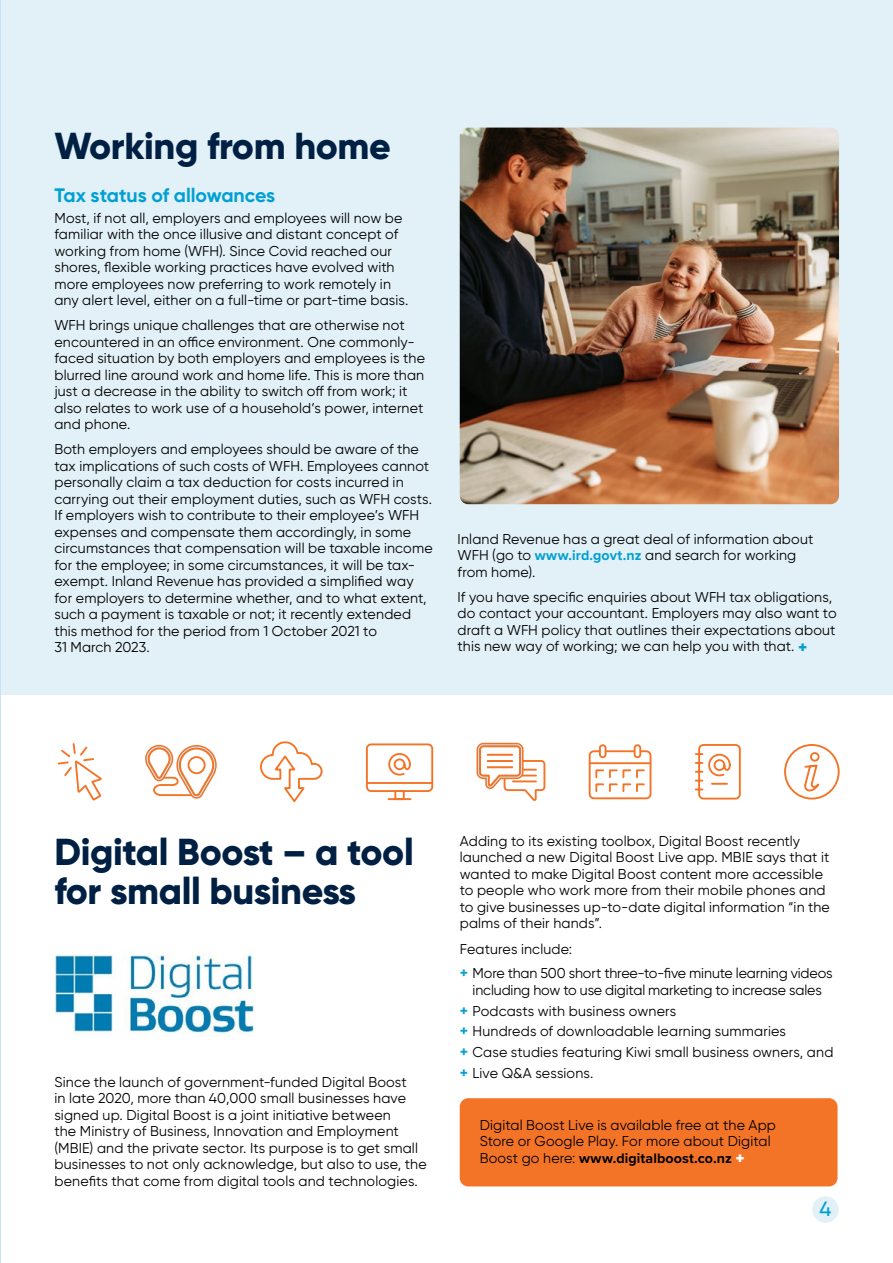
<style>
.page{position:relative;width:893px;height:1263px;background:#fff}
.page>*{position:absolute;margin:0;border:0;box-sizing:border-box;transform-origin:0 0}
.t1{font:800 37.5px/39px "Gilroy";letter-spacing:-.01em;color:#002043}
.t2{font:500 20.7px "Gilroy";color:#00a0d2}
.t3{font:700 19.5px "Gilroy";letter-spacing:-.005em;color:#00a0d2}
.t4{font:14.25px/16.5px "Gilroy";letter-spacing:.01em;color:#000}
.t5{font:700 14.25px "Proxima Nova";letter-spacing:.005em;color:#000}
.s1{font-family:"Proxima Nova";font-weight:700;color:#00a0d2}
.s2{font-weight:800;font-size:16.5px;color:#00a0d2}
.s3{font-weight:700;font-size:15px;color:#00a0d2}
.s4{font-family:"Gilroy";font-weight:400}
.s5{font-family:"Gilroy";font-weight:800;font-size:16.5px;color:#fff}
</style>
<div class="page">
<div style="left:0;top:0;width:893px;height:694px;background:#e2f0f7"></div>
<hr style="left:0;top:0;width:1px;height:1263px;background:#c8e4f2">
<img style="left:460px;top:128px;width:379px;height:376px">
<div style="left:460px;top:1098px;width:377px;height:88px;background:#f47427;border-radius:9px"></div>
<img style="left:54px;top:954px;width:200px;height:80px">
<div style="left:812px;top:1196px;width:27px;height:27px;background:#e2f0f7;border-radius:50%"></div>
<svg style="left:260px;top:741px;width:63px;height:62px"></svg>
<svg style="left:57px;top:743px;width:45px;height:58px"></svg>
<svg style="left:784px;top:744px;width:56px;height:56px"></svg>
<svg style="left:145px;top:744px;width:72px;height:55px"></svg>
<svg style="left:365px;top:743px;width:69px;height:58px"></svg>
<svg style="left:476px;top:742px;width:70px;height:59px"></svg>
<div style="left:589px;top:750px;width:62px;height:49px;border:2px solid #f47427;border-radius:4px"></div>
<div style="left:635px;top:745px;width:5px;height:12px;background:#fff;border-radius:3px"></div>
<div style="left:634px;top:744px;width:7px;height:14px;border:2px solid #f47427;border-radius:3px"></div>
<div style="left:600px;top:745px;width:6px;height:12px;background:#fff;border-radius:3px"></div>
<div style="left:599px;top:744px;width:7px;height:14px;border:2px solid #f47427;border-radius:3px"></div>
<hr style="left:590px;top:762px;width:60px;height:2px;background:#f47427">
<svg style="left:595px;top:769px;width:50px;height:23px"></svg>
<svg style="left:694px;top:744px;width:47px;height:56px"></svg>
<hr style="left:488px;top:754px;width:24px;height:2px;background:#f47427">
<hr style="left:488px;top:760px;width:24px;height:2px;background:#f47427">
<hr style="left:488px;top:766px;width:24px;height:2px;background:#f47427">
<h1 class="t1" style="left:54px;top:127px;width:338px">Working from home</h1>
<h3 class="t3" style="left:54px;top:183px;width:222px">Tax status of allowances</h3>
<p class="t4" style="left:54px;top:209px;width:355px">Most, if not all, employers and employees will now be familiar with the once illusive and distant concept of working from home (WFH). Since Covid reached our shores, flexible working practices have evolved with more employees now preferring to work remotely in any alert level, either on a full-time or part-time basis.</p>
<p class="t4" style="left:54px;top:317px;width:372px">WFH brings unique challenges that are otherwise not encountered in an office environment. One commonly&shy;faced situation by both employers and employees is the blurred line around work and home life. This is more than just a decrease in the ability to switch off from work; it also relates to work use of a household’s power, internet and phone.</p>
<p class="t4" style="left:54px;top:441px;width:380px">Both employers and employees should be aware of the tax implications of such costs of WFH. Employees cannot personally claim a tax deduction for costs incurred in carrying out their employment duties, such as WFH costs.<br>If employers wish to contribute to their employee’s WFH expenses and compensate them accordingly, in some circumstances that compensation will be taxable income for the employee; in some circumstances, it will be tax&shy;exempt. Inland Revenue has provided a simplified way for employers to determine whether, and to what extent, such a payment is taxable or not; it recently extended this method for the period from 1 October 2021 to<br>31 March 2023.</p>
<p class="t4" style="left:458px;top:530px;width:357px">Inland Revenue has a great deal of information about<br>WFH (go to <span class="s1">www.ird.govt.nz</span> and search for working from home).</p>
<p class="t4" style="left:458px;top:588px;width:380px">If you have specific enquiries about WFH tax obligations, do contact your accountant. Employers may also want to draft a WFH policy that outlines their expectations about this new way of working; we can help you with that. <span class="s2">+</span></p>
<h1 class="t1" style="left:54px;top:832px;width:361px">Digital Boost – a tool for small business</h1>
<p class="t4" style="left:54px;top:1073px;width:374px">Since the launch of government-funded Digital Boost<br>in late 2020, more than 40,000 small businesses have signed up. Digital Boost is a joint initiative between<br>the Ministry of Business, Innovation and Employment (MBIE) and the private sector. Its purpose is to get small businesses to not only acknowledge, but also to use, the benefits that come from digital tools and technologies.</p>
<p class="t4" style="left:460px;top:832px;width:372px">Adding to its existing toolbox, Digital Boost recently launched a new Digital Boost Live app. MBIE says that it wanted to make Digital Boost content more accessible to people who work more from their mobile phones and to give businesses up-to-date digital information “in the palms of their hands”.</p>
<p class="t4" style="left:460px;top:936px;width:374px;line-height:25px">Features include:<br><span class="s3">+</span> More than 500 short three-to-five minute learning videos</p>
<p class="t4" style="left:460px;top:979px;width:375px;line-height:20.7px;text-indent:13px">including how to use digital marketing to increase sales <span class="s3">+</span> Podcasts with business owners<br><span class="s3">+</span> Hundreds of downloadable learning summaries<br><span class="s3">+</span> Case studies featuring Kiwi small business owners, and <span class="s3">+</span> Live Q&amp;A sessions.</p>
<p class="t4" style="left:480px;top:1116px;width:298px">Digital Boost Live is available free at the App<br>Store or Google Play. For more about Digital</p>
<p class="t5" style="left:480px;top:1147px;width:267px"><span class="s4">Boost go here:</span> www.digitalboost.co.nz <span class="s5">+</span></p>
<h2 class="t2" style="left:819px;top:1196px;width:13px">4</h2>
</div>
